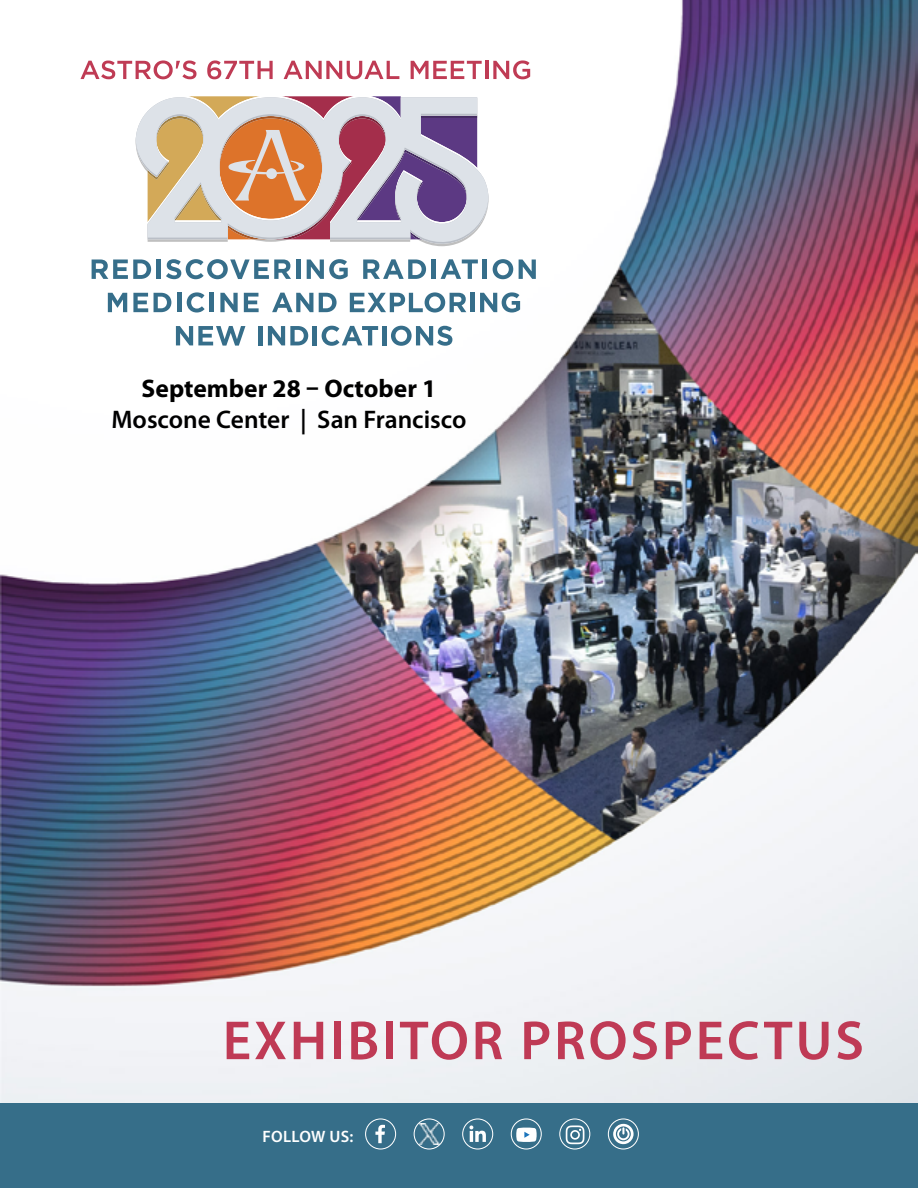
<style>
.page{position:relative;width:918px;height:1188px;background:#fff}
.page>*{position:absolute;margin:0;border:0;box-sizing:border-box;transform-origin:0 0}
.t1{font:600 55.5px "Myriad Pro";letter-spacing:.05em;color:#bf3a55}
.t2{font:600 25.5px "Myriad Pro";color:#000}
.t3{font:700 25.5px "Myriad Pro";color:#000}
.t4{font:600 16.5px "Myriad Pro";letter-spacing:.02em;color:#fff}
</style>
<div class="page">
<img style="left:0;top:0;width:918px;height:1104px">
<div style="left:0;top:1104px;width:918px;height:84px;background:#366e89"></div>
<svg style="left:365px;top:1118px;width:31px;height:32px"></svg>
<svg style="left:462px;top:1118px;width:31px;height:32px"></svg>
<svg style="left:511px;top:1118px;width:31px;height:32px"></svg>
<svg style="left:559px;top:1118px;width:31px;height:32px"></svg>
<svg style="left:608px;top:1118px;width:31px;height:32px"></svg>
<svg style="left:414px;top:1118px;width:31px;height:32px"></svg>
<img style="left:419px;top:1124px;width:20px;height:20px">
<svg style="left:136px;top:95px;width:359px;height:152px"></svg>
<svg style="left:136px;top:97px;width:352px;height:149px"></svg>
<svg style="left:148px;top:96px;width:329px;height:143px;background:#c7a9a6"></svg>
<svg style="left:81px;top:60px;width:116px;height:19px"></svg>
<svg style="left:207px;top:60px;width:66px;height:19px"></svg>
<svg style="left:284px;top:61px;width:115px;height:18px"></svg>
<svg style="left:411px;top:61px;width:71px;height:18px"></svg>
<hr style="left:485px;top:61px;width:3px;height:18px;background:#bf3b54">
<svg style="left:493px;top:60px;width:37px;height:19px"></svg>
<svg style="left:92px;top:260px;width:59px;height:19px"></svg>
<hr style="left:157px;top:260px;width:4px;height:19px;background:#366e8a">
<svg style="left:166px;top:259px;width:125px;height:20px"></svg>
<hr style="left:296px;top:260px;width:4px;height:19px;background:#366e8a">
<svg style="left:307px;top:259px;width:41px;height:20px"></svg>
<svg style="left:363px;top:259px;width:63px;height:20px"></svg>
<hr style="left:432px;top:260px;width:4px;height:19px;background:#366e8a">
<svg style="left:441px;top:259px;width:37px;height:20px"></svg>
<hr style="left:483px;top:260px;width:4px;height:19px;background:#366e8a">
<svg style="left:493px;top:259px;width:20px;height:20px"></svg>
<svg style="left:519px;top:260px;width:17px;height:19px"></svg>
<svg style="left:108px;top:293px;width:19px;height:19px"></svg>
<svg style="left:133px;top:293px;width:15px;height:19px"></svg>
<svg style="left:154px;top:293px;width:17px;height:19px"></svg>
<hr style="left:177px;top:293px;width:4px;height:19px;background:#366e8a">
<svg style="left:187px;top:292px;width:18px;height:21px"></svg>
<hr style="left:210px;top:293px;width:4px;height:19px;background:#366e8a">
<svg style="left:220px;top:293px;width:18px;height:19px"></svg>
<svg style="left:244px;top:293px;width:15px;height:19px"></svg>
<svg style="left:272px;top:293px;width:41px;height:19px"></svg>
<svg style="left:319px;top:293px;width:18px;height:19px"></svg>
<svg style="left:350px;top:292px;width:116px;height:21px"></svg>
<div style="left:470px;top:293px;width:5px;height:19px;background:#366e8a"></div>
<svg style="left:480px;top:292px;width:40px;height:21px"></svg>
<svg style="left:176px;top:326px;width:69px;height:20px"></svg>
<div style="left:258px;top:326px;width:5px;height:19px;background:#366e8a"></div>
<svg style="left:268px;top:326px;width:40px;height:19px"></svg>
<hr style="left:313px;top:326px;width:4px;height:19px;background:#366e8a">
<svg style="left:322px;top:326px;width:56px;height:20px"></svg>
<hr style="left:382px;top:326px;width:4px;height:19px;background:#366e8a">
<svg style="left:391px;top:326px;width:61px;height:20px"></svg>
<p class="t3" style="left:142px;top:372px;width:296px">September 28 – October 1</p>
<p class="t2" style="left:111px;top:403px;width:357px">Moscone Center | San Francisco</p>
<h1 class="t1" style="left:223px;top:1005px;width:643px">EXHIBITOR PROSPECTUS</h1>
<p class="t4" style="left:262px;top:1126px;width:92px">FOLLOW US:</p>
</div>
